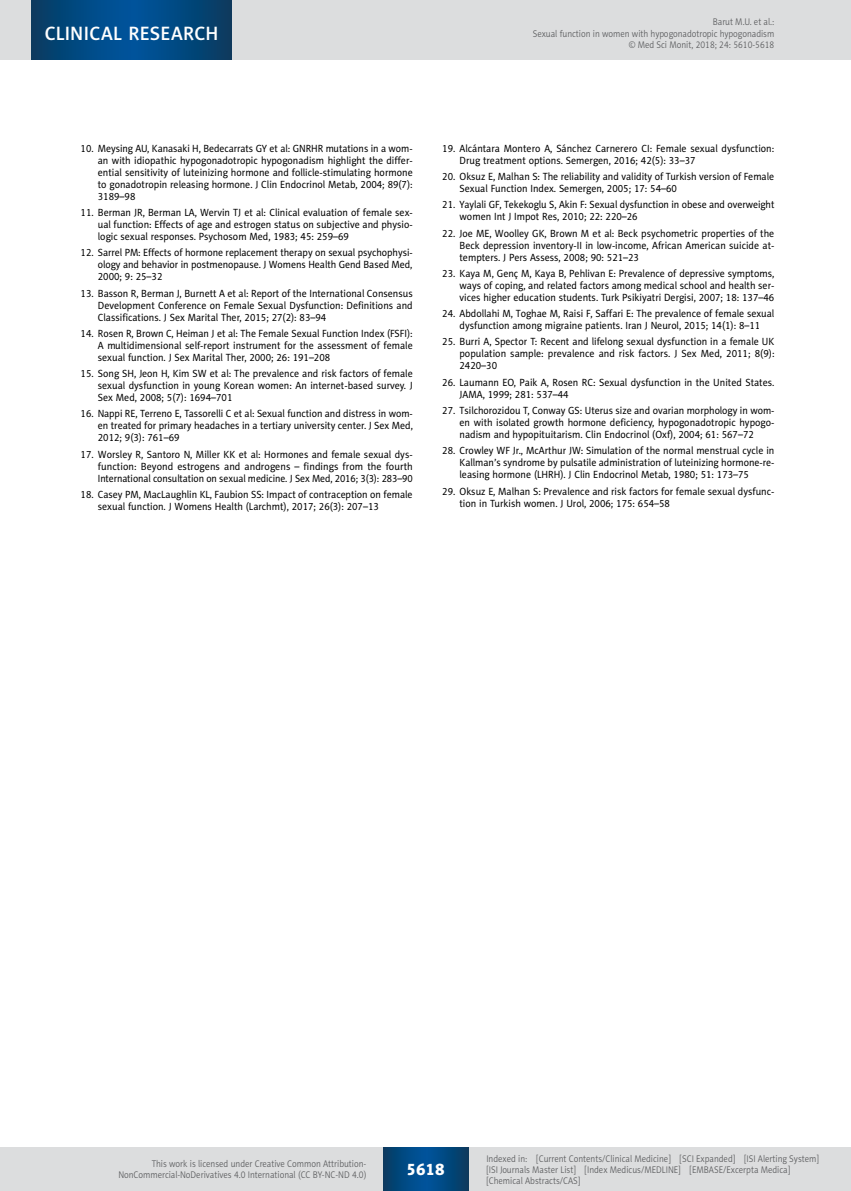
<style>
.page{position:relative;width:851px;height:1191px;background:#fff}
.page>*{position:absolute;margin:0;border:0;box-sizing:border-box;transform-origin:0 0}
.t1{font:19.5px "Naomi Sans EFN Medium";letter-spacing:.015em;color:#fff}
.t2{font:16.5px "Naomi Sans EFN Heavy";color:#fff}
.t3{font:10.5px/12px "Naomi Sans EFN";color:#000;text-align:justify;scale:.95 1}
.t4{font:10.5px/12px "Naomi Sans EFN";color:#000;text-align:justify;scale:.94 1}
.t5{font:9.75px/11.2px "Naomi Sans EFN Light";color:#58595b;text-align:right;scale:.9 1}
</style>
<div class="page">
<div style="left:0;top:1148px;width:850px;height:43px;background:#dcddde"></div>
<svg style="left:383px;top:1147px;width:85px;height:43px;background:#02487f"></svg>
<div style="left:0;top:0;width:850px;height:60px;background:#dcddde"></div>
<svg style="left:32px;top:0;width:200px;height:60px;background:#02487f"></svg>
<h1 class="t1" style="left:45px;top:22px;width:175px">CLINICAL RESEARCH</h1>
<p class="t5" style="left:532px;top:16px;width:270px">Barut M.U. et al.:<br>Sexual function in women with hypogonadotropic hypogonadism © Med Sci Monit, 2018; 24: 5610-5618</p>
<p class="t4" style="left:98px;top:142px;width:336px;text-indent:-17px">10. Meysing AU, Kanasaki H, Bedecarrats GY et al: GNRHR mutations in a wom&shy;an with idiopathic hypogonadotropic hypogonadism highlight the differ&shy;ential sensitivity of luteinizing hormone and follicle-stimulating hormone to gonadotropin releasing hormone. J Clin Endocrinol Metab, 2004; 89(7):<br>3189–98</p>
<p class="t3" style="left:98px;top:207px;width:333px;text-indent:-17px">11. Berman JR, Berman LA, Wervin TJ et al: Clinical evaluation of female sex&shy;ual function: Effects of age and estrogen status on subjective and physio&shy;logic sexual responses. Psychosom Med, 1983; 45: 259–69</p>
<p class="t4" style="left:98px;top:247px;width:336px;text-indent:-17px">12. Sarrel PM: Effects of hormone replacement therapy on sexual psychophysi&shy;ology and behavior in postmenopause. J Womens Health Gend Based Med, 2000; 9: 25–32</p>
<p class="t3" style="left:98px;top:287px;width:333px;text-indent:-17px">13. Basson R, Berman J, Burnett A et al: Report of the International Consensus Development Conference on Female Sexual Dysfunction: Definitions and Classifications. J Sex Marital Ther, 2015; 27(2): 83–94</p>
<p class="t3" style="left:98px;top:327px;width:333px;text-indent:-17px">14. Rosen R, Brown C, Heiman J et al: The Female Sexual Function Index (FSFI):<br>A multidimensional self-report instrument for the assessment of female sexual function. J Sex Marital Ther, 2000; 26: 191–208</p>
<p class="t3" style="left:98px;top:368px;width:333px;text-indent:-17px">15. Song SH, Jeon H, Kim SW et al: The prevalence and risk factors of female sexual dysfunction in young Korean women: An internet-based survey. J Sex Med, 2008; 5(7): 1694–701</p>
<p class="t4" style="left:98px;top:408px;width:336px;text-indent:-17px">16. Nappi RE, Terreno E, Tassorelli C et al: Sexual function and distress in wom&shy;en treated for primary headaches in a tertiary university center. J Sex Med, 2012; 9(3): 761–69</p>
<p class="t3" style="left:98px;top:448px;width:333px;text-indent:-17px">17. Worsley R, Santoro N, Miller KK et al: Hormones and female sexual dys&shy;function: Beyond estrogens and androgens – findings from the fourth International consultation on sexual medicine. J Sex Med, 2016; 3(3): 283–90</p>
<p class="t3" style="left:98px;top:488px;width:332px;text-indent:-17px">18. Casey PM, MacLaughlin KL, Faubion SS: Impact of contraception on female sexual function. J Womens Health (Larchmt), 2017; 26(3): 207–13</p>
<p class="t3" style="left:459px;top:142px;width:333px;text-indent:-17px">19. Alcántara Montero A, Sánchez Carnerero CI: Female sexual dysfunction:<br>Drug treatment options. Semergen, 2016; 42(5): 33–37</p>
<p class="t3" style="left:459px;top:171px;width:332px;text-indent:-17px">20. Oksuz E, Malhan S: The reliability and validity of Turkish version of Female<br>Sexual Function Index. Semergen, 2005; 17: 54–60</p>
<p class="t4" style="left:459px;top:199px;width:336px;text-indent:-17px">21. Yaylali GF, Tekekoglu S, Akin F: Sexual dysfunction in obese and overweight women Int J Impot Res, 2010; 22: 220–26</p>
<p class="t3" style="left:459px;top:227px;width:333px;text-indent:-17px">22. Joe ME, Woolley GK, Brown M et al: Beck psychometric properties of the Beck depression inventory-II in low-income, African American suicide at&shy;tempters. J Pers Assess, 2008; 90: 521–23</p>
<p class="t3" style="left:459px;top:267px;width:333px;text-indent:-17px">23. Kaya M, Genç M, Kaya B, Pehlivan E: Prevalence of depressive symptoms, ways of coping, and related factors among medical school and health ser&shy;vices higher education students. Turk Psikiyatri Dergisi, 2007; 18: 137–46</p>
<p class="t3" style="left:442px;top:308px;width:351px;text-align:center">24. Abdollahi M, Toghae M, Raisi F, Saffari E: The prevalence of female sexual dysfunction among migraine patients. Iran J Neurol, 2015; 14(1): 8–11</p>
<p class="t3" style="left:459px;top:336px;width:333px;text-indent:-17px">25. Burri A, Spector T: Recent and lifelong sexual dysfunction in a female UK population sample: prevalence and risk factors. J Sex Med, 2011; 8(9):<br>2420–30</p>
<p class="t3" style="left:459px;top:376px;width:333px;text-indent:-17px">26. Laumann EO, Paik A, Rosen RC: Sexual dysfunction in the United States.<br>JAMA, 1999; 281: 537–44</p>
<p class="t4" style="left:459px;top:404px;width:336px;text-indent:-17px">27. Tsilchorozidou T, Conway GS: Uterus size and ovarian morphology in wom&shy;en with isolated growth hormone deficiency, hypogonadotropic hypogo&shy;nadism and hypopituitarism. Clin Endocrinol (Oxf), 2004; 61: 567–72</p>
<p class="t3" style="left:459px;top:445px;width:333px;text-indent:-17px">28. Crowley WF Jr., McArthur JW: Simulation of the normal menstrual cycle in Kallman’s syndrome by pulsatile administration of luteinizing hormone-re&shy;leasing hormone (LHRH). J Clin Endocrinol Metab, 1980; 51: 173–75</p>
<p class="t3" style="left:459px;top:485px;width:333px;text-indent:-17px">29. Oksuz E, Malhan S: Prevalence and risk factors for female sexual dysfunc&shy;tion in Turkish women. J Urol, 2006; 175: 654–58</p>
<p class="t5" style="left:118px;top:1158px;width:277px">This work is licensed under Creative Common Attribution-<br>NonCommercial-NoDerivatives 4.0 International (CC BY-NC-ND 4.0)</p>
<h2 class="t2" style="left:406px;top:1159px;width:40px">5618</h2>
<p class="t5" style="left:486px;top:1152px;width:371px;text-align:left">Indexed in: [Current Contents/Clinical Medicine] [SCI Expanded] [ISI Alerting System] [ISI Journals Master List] [Index Medicus/MEDLINE] [EMBASE/Excerpta Medica] [Chemical Abstracts/CAS]</p>
</div>
